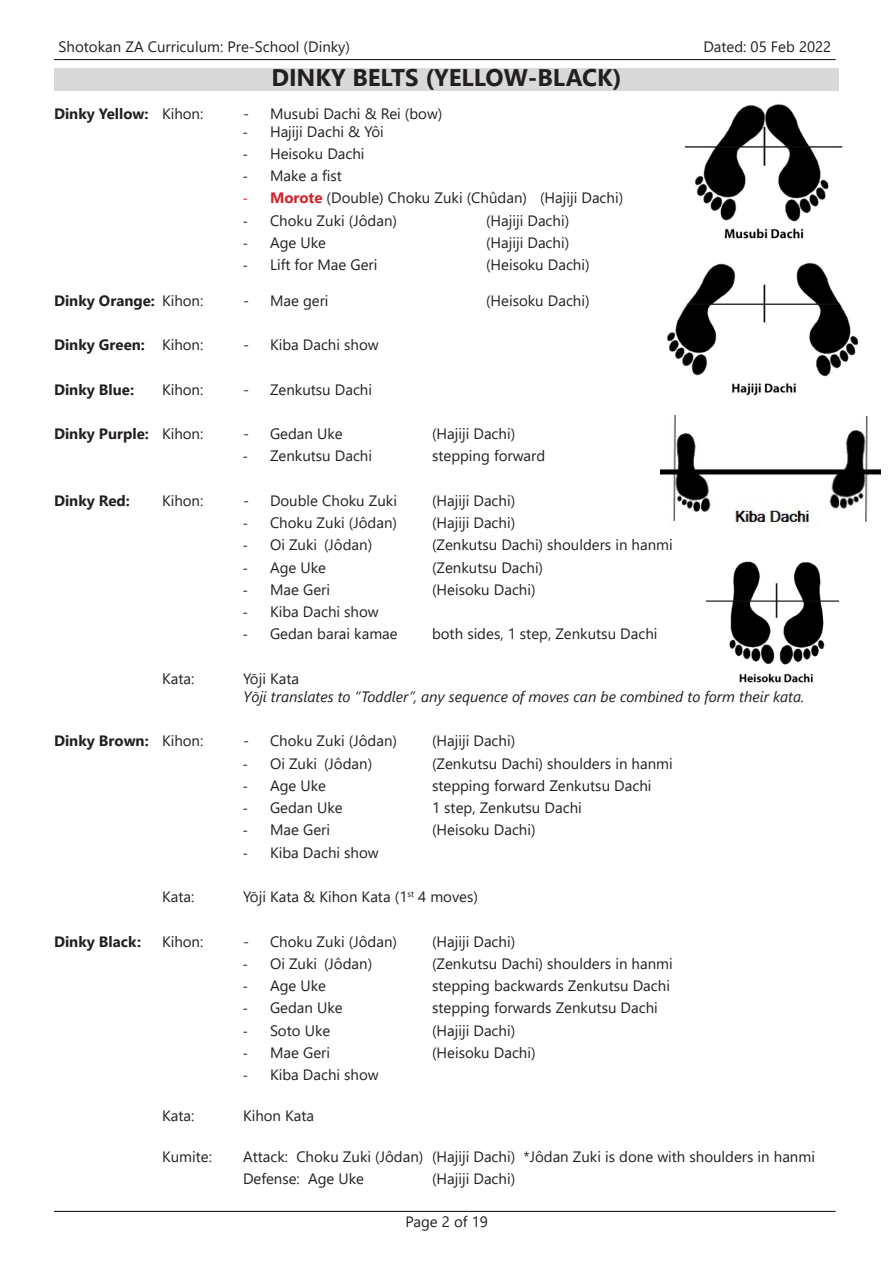
<style>
.page{position:relative;width:893px;height:1263px;background:#fff}
.page>*{position:absolute;margin:0;border:0;box-sizing:border-box;transform-origin:0 0}
.t1{font:700 24px "Segoe UI";color:#231f20}
.t2{font:15px/22.2px "Segoe UI";color:#231f20}
.t3{font:700 15px "Segoe UI";color:#231f20}
.t4{font:italic 15px "Segoe UI";color:#231f20}
.s1{font-weight:400}
.s2{font-family:"Calibri"}
.s3{font-family:"Calibri";color:#d1232a}
.s4{font-weight:700;color:#d1232a}
</style>
<div class="page">
<hr style="left:54px;top:59px;width:782px;height:1px;background:#231f20">
<hr style="left:54px;top:1211px;width:782px;height:1px;background:#231f20">
<div style="left:54px;top:68px;width:785px;height:23px;background:#d9d9d9"></div>
<img style="left:684px;top:104px;width:159px;height:135px">
<img style="left:667px;top:262px;width:192px;height:134px">
<img style="left:706px;top:561px;width:133px;height:122px">
<img style="left:661px;top:415px;width:220px;height:113px">
<p class="t2" style="left:59px;top:35px;width:293px">Shotokan ZA Curriculum: Pre-School (Dinky)</p>
<h1 class="t1" style="left:271px;top:54px;width:352px">DINKY BELTS (YELLOW-BLACK)</h1>
<p class="t2" style="left:703px;top:35px;width:129px">Dated: 05 Feb 2022</p>
<p class="t3" style="left:54px;top:99px;width:151px">Dinky Yellow: <span class="s1">Kihon:</span></p>
<p class="t2" style="left:243px;top:101px;width:201px">- Musubi Dachi &amp; Rei (bow)</p>
<p class="t2" style="left:243px;top:119px;width:142px"><span class="s2">-</span> Hajiji Dachi &amp; Yôi</p>
<p class="t2" style="left:243px;top:141px;width:123px"><span class="s2">-</span> Heisoku Dachi</p>
<p class="t2" style="left:243px;top:163px;width:101px"><span class="s2">-</span> Make a fist</p>
<p class="t2" style="left:243px;top:186px;width:382px"><span class="s3">-</span> <span class="s4">Morote</span> (Double) Choku Zuki (Chûdan) (Hajiji Dachi)</p>
<p class="t2" style="left:243px;top:208px;width:156px"><span class="s2">-</span> Choku Zuki (Jôdan)</p>
<p class="t2" style="left:486px;top:208px;width:85px">(Hajiji Dachi)</p>
<p class="t2" style="left:243px;top:230px;width:85px"><span class="s2">-</span> Age Uke</p>
<p class="t2" style="left:486px;top:230px;width:85px">(Hajiji Dachi)</p>
<p class="t2" style="left:243px;top:252px;width:136px"><span class="s2">-</span> Lift for Mae Geri</p>
<p class="t2" style="left:486px;top:252px;width:105px">(Heisoku Dachi)</p>
<p class="t3" style="left:54px;top:286px;width:151px">Dinky Orange: <span class="s1">Kihon:</span></p>
<p class="t2" style="left:243px;top:288px;width:87px">- Mae geri</p>
<p class="t2" style="left:486px;top:288px;width:105px">(Heisoku Dachi)</p>
<p class="t3" style="left:54px;top:331px;width:151px">Dinky Green: <span class="s1">Kihon:</span></p>
<p class="t2" style="left:243px;top:332px;width:137px">- Kiba Dachi show</p>
<p class="t3" style="left:54px;top:375px;width:82px">Dinky Blue:</p>
<p class="t2" style="left:162px;top:377px;width:43px">Kihon:</p>
<p class="t2" style="left:243px;top:377px;width:131px">- Zenkutsu Dachi</p>
<p class="t3" style="left:54px;top:420px;width:151px">Dinky Purple: <span class="s1">Kihon:</span></p>
<p class="t2" style="left:243px;top:421px;width:101px">- Gedan Uke</p>
<p class="t2" style="left:432px;top:421px;width:85px">(Hajiji Dachi)</p>
<p class="t2" style="left:243px;top:444px;width:131px"><span class="s2">-</span> Zenkutsu Dachi</p>
<p class="t2" style="left:432px;top:444px;width:115px">stepping forward</p>
<p class="t3" style="left:54px;top:486px;width:77px">Dinky Red:</p>
<p class="t2" style="left:162px;top:488px;width:43px">Kihon:</p>
<p class="t2" style="left:243px;top:488px;width:155px">- Double Choku Zuki</p>
<p class="t2" style="left:432px;top:488px;width:85px">(Hajiji Dachi)</p>
<p class="t2" style="left:243px;top:510px;width:156px"><span class="s2">-</span> Choku Zuki (Jôdan)</p>
<p class="t2" style="left:432px;top:510px;width:85px">(Hajiji Dachi)</p>
<p class="t2" style="left:243px;top:533px;width:131px"><span class="s2">-</span> Oi Zuki (Jôdan)</p>
<p class="t2" style="left:432px;top:533px;width:242px">(Zenkutsu Dachi) shoulders in hanmi</p>
<p class="t2" style="left:243px;top:555px;width:85px"><span class="s2">-</span> Age Uke</p>
<p class="t2" style="left:432px;top:555px;width:113px">(Zenkutsu Dachi)</p>
<p class="t2" style="left:243px;top:577px;width:89px"><span class="s2">-</span> Mae Geri</p>
<p class="t2" style="left:432px;top:577px;width:105px">(Heisoku Dachi)</p>
<p class="t2" style="left:243px;top:599px;width:137px"><span class="s2">-</span> Kiba Dachi show</p>
<p class="t2" style="left:243px;top:622px;width:156px"><span class="s2">-</span> Gedan barai kamae</p>
<p class="t2" style="left:432px;top:622px;width:227px">both sides, 1 step, Zenkutsu Dachi</p>
<p class="t2" style="left:162px;top:666px;width:34px">Kata:</p>
<p class="t2" style="left:243px;top:666px;width:58px">Yōji Kata</p>
<p class="t4" style="left:243px;top:682px;width:563px">Yōji translates to “Toddler”, any sequence of moves can be combined to form their kata.</p>
<p class="t3" style="left:54px;top:727px;width:151px">Dinky Brown: <span class="s1">Kihon:</span></p>
<p class="t2" style="left:243px;top:729px;width:156px">- Choku Zuki (Jôdan)</p>
<p class="t2" style="left:432px;top:729px;width:85px">(Hajiji Dachi)</p>
<p class="t2" style="left:243px;top:751px;width:131px"><span class="s2">-</span> Oi Zuki (Jôdan)</p>
<p class="t2" style="left:432px;top:751px;width:242px">(Zenkutsu Dachi) shoulders in hanmi</p>
<p class="t2" style="left:243px;top:773px;width:85px"><span class="s2">-</span> Age Uke</p>
<p class="t2" style="left:432px;top:773px;width:221px">stepping forward Zenkutsu Dachi</p>
<p class="t2" style="left:243px;top:795px;width:101px"><span class="s2">-</span> Gedan Uke</p>
<p class="t2" style="left:432px;top:795px;width:151px">1 step, Zenkutsu Dachi</p>
<p class="t2" style="left:243px;top:818px;width:89px"><span class="s2">-</span> Mae Geri</p>
<p class="t2" style="left:432px;top:818px;width:105px">(Heisoku Dachi)</p>
<p class="t2" style="left:243px;top:840px;width:137px"><span class="s2">-</span> Kiba Dachi show</p>
<p class="t2" style="left:162px;top:884px;width:34px">Kata:</p>
<p class="t2" style="left:243px;top:884px;width:236px">Yōji Kata &amp; Kihon Kata (1<sup>st</sup> 4 moves)</p>
<p class="t3" style="left:54px;top:927px;width:89px">Dinky Black:</p>
<p class="t2" style="left:162px;top:929px;width:43px">Kihon:</p>
<p class="t2" style="left:243px;top:929px;width:156px">- Choku Zuki (Jôdan)</p>
<p class="t2" style="left:432px;top:929px;width:85px">(Hajiji Dachi)</p>
<p class="t2" style="left:243px;top:951px;width:131px"><span class="s2">-</span> Oi Zuki (Jôdan)</p>
<p class="t2" style="left:432px;top:951px;width:242px">(Zenkutsu Dachi) shoulders in hanmi</p>
<p class="t2" style="left:243px;top:973px;width:85px"><span class="s2">-</span> Age Uke</p>
<p class="t2" style="left:432px;top:973px;width:239px">stepping backwards Zenkutsu Dachi</p>
<p class="t2" style="left:243px;top:996px;width:101px"><span class="s2">-</span> Gedan Uke</p>
<p class="t2" style="left:432px;top:996px;width:227px">stepping forwards Zenkutsu Dachi</p>
<p class="t2" style="left:243px;top:1018px;width:89px"><span class="s2">-</span> Soto Uke</p>
<p class="t2" style="left:432px;top:1018px;width:85px">(Hajiji Dachi)</p>
<p class="t2" style="left:243px;top:1040px;width:89px"><span class="s2">-</span> Mae Geri</p>
<p class="t2" style="left:432px;top:1040px;width:105px">(Heisoku Dachi)</p>
<p class="t2" style="left:243px;top:1062px;width:137px"><span class="s2">-</span> Kiba Dachi show</p>
<p class="t2" style="left:162px;top:1103px;width:34px">Kata:</p>
<p class="t2" style="left:243px;top:1103px;width:73px">Kihon Kata</p>
<p class="t2" style="left:162px;top:1144px;width:51px">Kumite:</p>
<p class="t2" style="left:243px;top:1144px;width:573px">Attack: Choku Zuki (Jôdan) (Hajiji Dachi) *Jôdan Zuki is done with shoulders in hanmi<br>Defense: Age Uke</p>
<p class="t2" style="left:432px;top:1166px;width:85px">(Hajiji Dachi)</p>
<p class="t2" style="left:406px;top:1210px;width:84px">Page 2 of 19</p>
</div>
